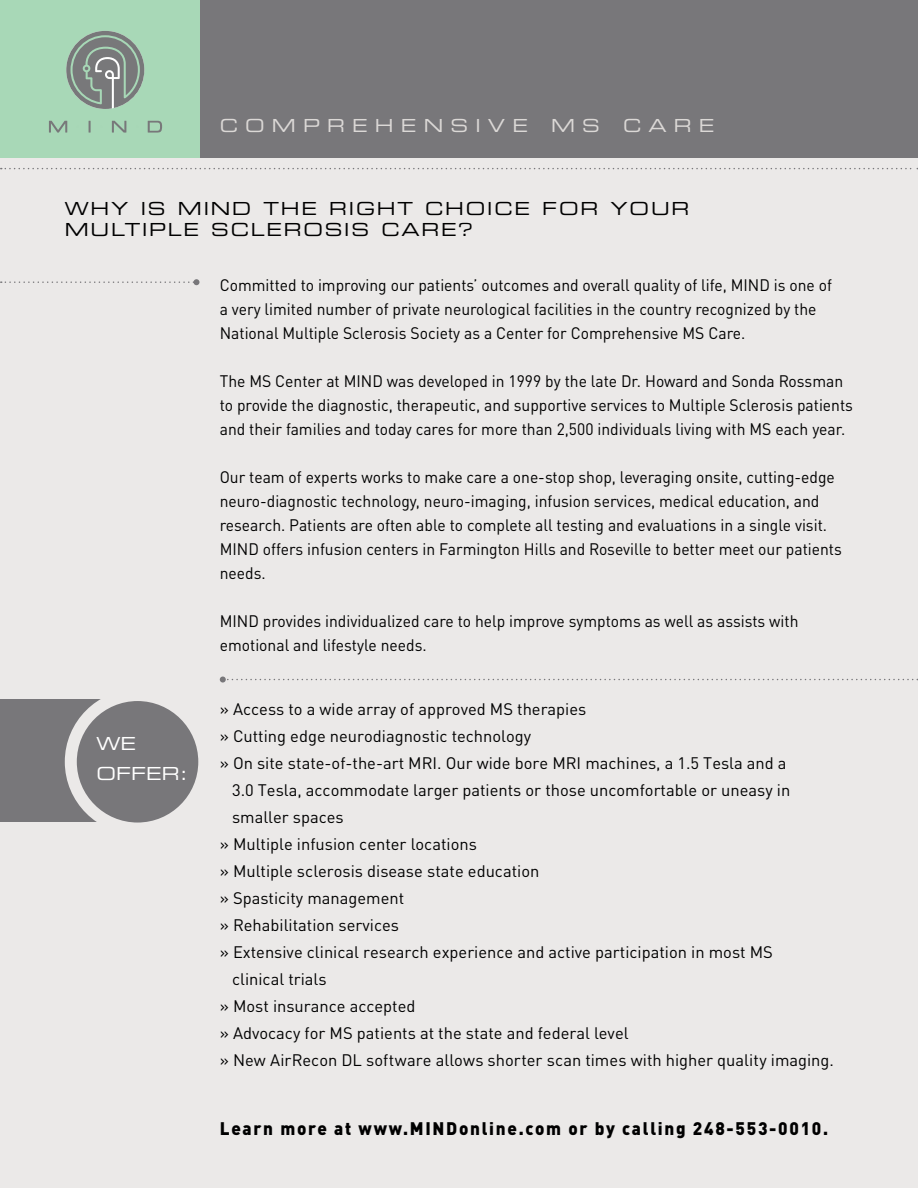
<style>
.page{position:relative;width:918px;height:1188px;background:#ebe9e8}
.page>*{position:absolute;margin:0;border:0;box-sizing:border-box;transform-origin:0 0}
.t1{font:900 18px "DIN Pro";letter-spacing:.1em;color:#000;scale:.95 1}
.t2{font:18px/21.6px "Eurostile Extended Two";letter-spacing:.1em;color:#000}
.t3{font:18px "Eurostile Extended Two";letter-spacing:.4em;color:#dbd8d6}
.t4{font:18px/30px "Eurostile Extended Two";color:#fff}
.t5{font:16.5px/24px "DIN Pro";color:#000;scale:.95 1}
.t6{font:16.5px "DIN Pro";color:#000}
</style>
<div class="page">
<div style="left:0;top:700px;width:138px;height:122px;background:#78777a"></div>
<div style="left:200px;top:0;width:718px;height:158px;background:#78777a"></div>
<div style="left:0;top:0;width:200px;height:158px;background:#a8d8b7"></div>
<svg style="left:66px;top:31px;width:78px;height:78px"></svg>
<svg style="left:49px;top:121px;width:18px;height:12px"></svg>
<svg style="left:89px;top:121px;width:2px;height:12px"></svg>
<svg style="left:112px;top:121px;width:14px;height:12px"></svg>
<svg style="left:148px;top:121px;width:14px;height:12px"></svg>
<svg style="left:1px;top:168px;width:917px;height:1px"></svg>
<div style="left:71px;top:695px;width:133px;height:134px;background:#78777a;border-radius:50%"></div>
<div style="left:65px;top:689px;width:145px;height:146px;border:12px solid #ebe9e8;border-radius:50%"></div>
<svg style="left:220px;top:677px;width:698px;height:6px"></svg>
<svg style="left:1px;top:279px;width:199px;height:6px"></svg>
<p class="t3" style="left:220px;top:114px;width:310px">COMPREHENSIVE</p>
<p class="t3" style="left:551px;top:114px;width:50px">M S</p>
<p class="t3" style="left:623px;top:114px;width:93px">CARE</p>
<p class="t2" style="left:65px;top:197px;width:626px">WHY IS MIND THE RIGHT CHOICE FOR YOUR<br>MULTIPLE SCLEROSIS CARE?</p>
<p class="t4" style="left:97px;top:728px;width:93px">WE<br>OFFER:</p>
<p class="t5" style="left:220px;top:271px;width:646px">Committed to improving our patients’ outcomes and overall quality of life, MIND is one of a very limited number of private neurological facilities in the country recognized by the<br>National Multiple Sclerosis Society as a Center for Comprehensive MS Care.</p>
<p class="t5" style="left:220px;top:367px;width:668px">The MS Center at MIND was developed in 1999 by the late Dr. Howard and Sonda Rossman to provide the diagnostic, therapeutic, and supportive services to Multiple Sclerosis patients and their families and today cares for more than 2,500 individuals living with MS each year.</p>
<p class="t5" style="left:220px;top:463px;width:656px">Our team of experts works to make care a one-stop shop, leveraging onsite, cutting-edge neuro-diagnostic technology, neuro-imaging, infusion services, medical education, and research. Patients are often able to complete all testing and evaluations in a single visit.<br>MIND offers infusion centers in Farmington Hills and Roseville to better meet our patients needs.</p>
<p class="t5" style="left:220px;top:607px;width:611px">MIND provides individualized care to help improve symptoms as well as assists with emotional and lifestyle needs.</p>
<p class="t6" style="left:220px;top:697px;width:368px">» Access to a wide array of approved MS therapies</p>
<p class="t6" style="left:220px;top:724px;width:313px">» Cutting edge neurodiagnostic technology</p>
<p class="t6" style="left:220px;top:751px;width:568px">» On site state-of-the-art MRI. Our wide bore MRI machines, a 1.5 Tesla and a</p>
<p class="t6" style="left:232px;top:777px;width:560px">3.0 Tesla, accommodate larger patients or those uncomfortable or uneasy in</p>
<p class="t6" style="left:232px;top:804px;width:113px">smaller spaces</p>
<p class="t6" style="left:220px;top:831px;width:259px">» Multiple infusion center locations</p>
<p class="t6" style="left:220px;top:858px;width:321px">» Multiple sclerosis disease state education</p>
<p class="t6" style="left:220px;top:885px;width:186px">» Spasticity management</p>
<p class="t6" style="left:220px;top:912px;width:181px">» Rehabilitation services</p>
<p class="t6" style="left:220px;top:939px;width:555px">» Extensive clinical research experience and active participation in most MS</p>
<p class="t6" style="left:232px;top:966px;width:96px">clinical trials</p>
<p class="t6" style="left:220px;top:993px;width:197px">» Most insurance accepted</p>
<p class="t6" style="left:220px;top:1020px;width:410px">» Advocacy for MS patients at the state and federal level</p>
<p class="t6" style="left:220px;top:1047px;width:616px">» New AirRecon DL software allows shorter scan times with higher quality imaging.</p>
<p class="t1" style="left:220px;top:1113px;width:642px">Learn more at www.MINDonline.com or by calling 248-553-0010.</p>
</div>
